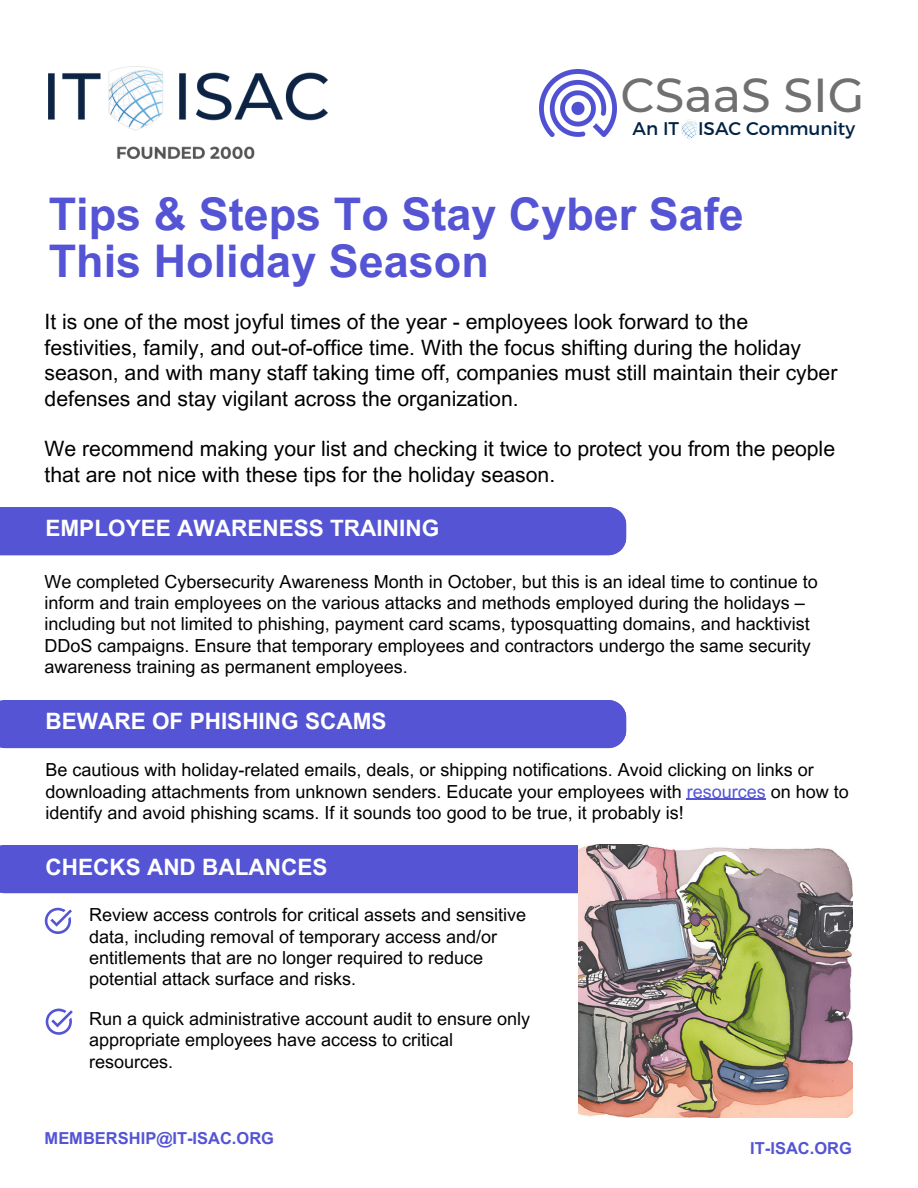
<style>
.page{position:relative;width:918px;height:1188px;background:#fff}
.page>*{position:absolute;margin:0;border:0;box-sizing:border-box;transform-origin:0 0}
.t1{font:500 47.55px "Montserrat";color:#707070}
.t2{font:700 45px/46.2px "Arial MT Pro";color:#5454d4}
.t3{font:700 22.5px "Arial MT Pro";color:#fff}
.t4{font:21.15px/25.3px "Arial MT Pro";color:#000}
.t5{font:18.3px "Montserrat";color:#024}
.t6{font:18px/21.3px "Arial MT Pro";color:#000}
.t7{font:700 16.5px "Arial MT Pro";color:#5454d4}
.s1{color:#5454d4}
</style>
<div class="page">
<div style="left:0;top:507px;width:626px;height:48px;background:#5454d4"></div>
<div style="left:0;top:700px;width:626px;height:48px;background:#5454d4"></div>
<div style="left:0;top:845px;width:579px;height:48px;background:#5454d4"></div>
<hr style="left:687px;top:799px;width:79px;height:1px;background:#5454d4">
<img style="left:49px;top:66px;width:279px;height:92px">
<img style="left:539px;top:70px;width:77px;height:66px">
<img style="left:681px;top:119px;width:16px;height:20px">
<img style="left:579px;top:844px;width:273px;height:274px">
<svg style="left:46px;top:1009px;width:27px;height:25px"></svg>
<svg style="left:45px;top:908px;width:27px;height:26px"></svg>
<h1 class="t1" style="left:620px;top:65px;width:246px">CSaaS SIG</h1>
<p class="t5" style="left:633px;top:117px;width:224px">An IT ISAC Community</p>
<p class="t2" style="left:49px;top:197px;width:697px">Tips &amp; Steps To Stay Cyber Safe<br>This Holiday Season</p>
<p class="t4" style="left:45px;top:312px;width:794px">It is one of the most joyful times of the year - employees look forward to the festivities, family, and out-of-office time. With the focus shifting during the holiday season, and with many staff taking time off, companies must still maintain their cyber defenses and stay vigilant across the organization.</p>
<p class="t4" style="left:45px;top:439px;width:792px">We recommend making your list and checking it twice to protect you from the people that are not nice with these tips for the holiday season.</p>
<h3 class="t3" style="left:45px;top:520px;width:395px">EMPLOYEE AWARENESS TRAINING</h3>
<h1 class="t6" style="left:45px;top:573px;width:775px">We completed Cybersecurity Awareness Month in October, but this is an ideal time to continue to inform and train employees on the various attacks and methods employed during the holidays – including but not limited to phishing, payment card scams, typosquatting domains, and hacktivist DDoS campaigns. Ensure that temporary employees and contractors undergo the same security awareness training as permanent employees.</h1>
<h2 class="t3" style="left:45px;top:712px;width:343px">BEWARE OF PHISHING SCAMS</h2>
<h3 class="t6" style="left:45px;top:762px;width:805px">Be cautious with holiday-related emails, deals, or shipping notifications. Avoid clicking on links or downloading attachments from unknown senders. Educate your employees with <span class="s1">resources</span> on how to identify and avoid phishing scams. If it sounds too good to be true, it probably is!</h3>
<p class="t3" style="left:45px;top:859px;width:284px">CHECKS AND BALANCES</p>
<h2 class="t6" style="left:89px;top:907px;width:439px">Review access controls for critical assets and sensitive data, including removal of temporary access and/or entitlements that are no longer required to reduce potential attack surface and risks.</h2>
<p class="t6" style="left:89px;top:1010px;width:443px">Run a quick administrative account audit to ensure only appropriate employees have access to critical resources.</p>
<p class="t7" style="left:45px;top:1132px;width:231px">MEMBERSHIP@IT-ISAC.ORG</p>
<h2 class="t7" style="left:750px;top:1142px;width:103px">IT-ISAC.ORG</h2>
</div>
